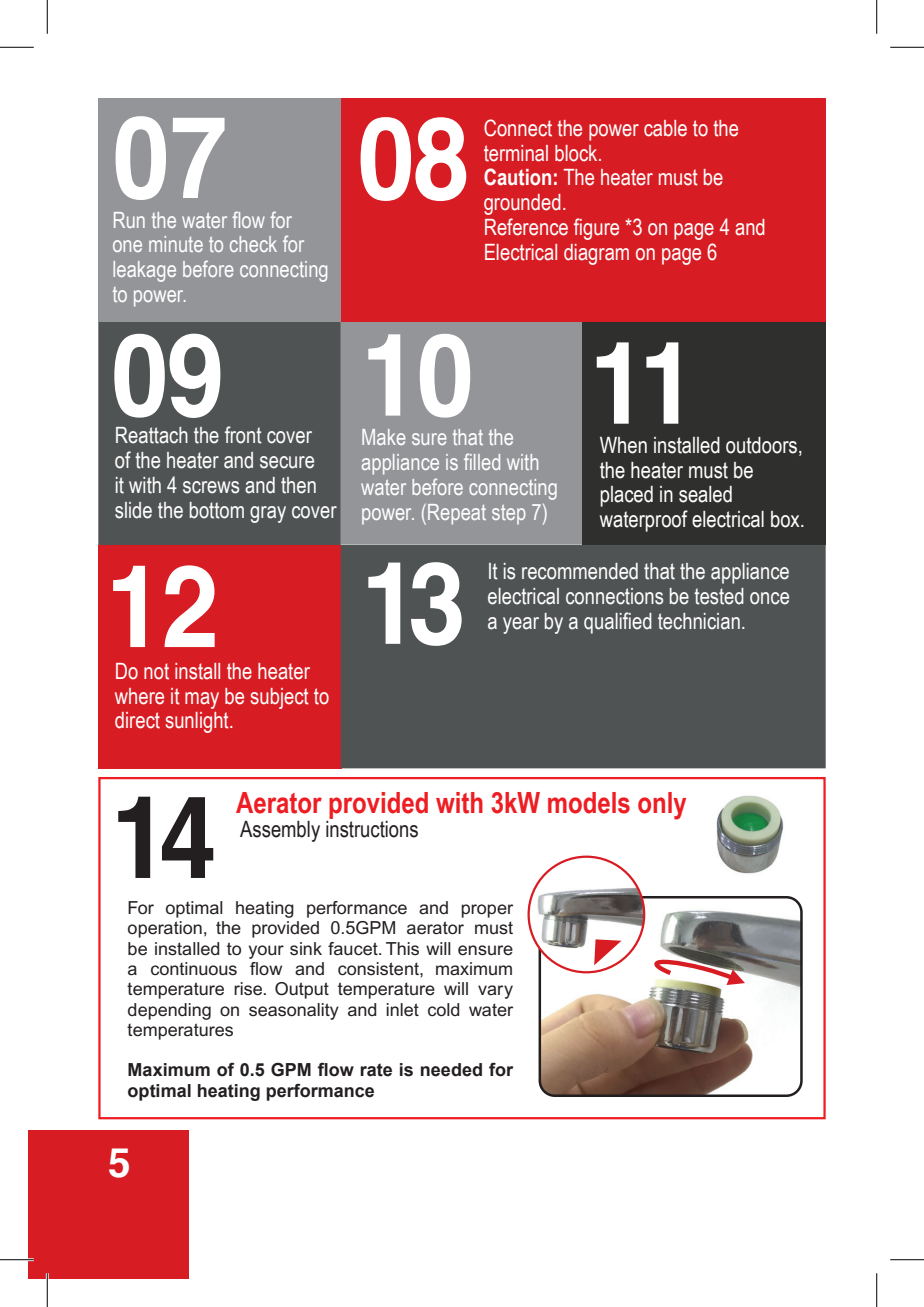
<style>
.page{position:relative;width:924px;height:1307px;background:#fff}
.page>*{position:absolute;margin:0;border:0;box-sizing:border-box;transform-origin:0 0}
.t1{font:700 114.75px/217.6px "Helvetica";letter-spacing:-.02em;color:#fff;scale:.9 1}
.t2{font:700 114.75px "Helvetica";color:#231f20;scale:.9 1}
.t3{font:700 40.5px "Helvetica";color:#fff}
.t4{font:700 29.25px "Arial Narrow";color:#ee1d23}
.t5{font:22.5px/24.8px "Arial Narrow";color:#fff}
.t6{font:22.5px "Arial Narrow";color:#231f20}
.t7{font:18px/20.2px "Arial";color:#231f20;text-align:justify}
.t8{font:700 18px/20.2px "Arial";color:#231f20}
.s1{font-weight:700}
</style>
<div class="page">
<svg style="left:98px;top:777px;width:728px;height:343px"></svg>
<div style="left:341px;top:322px;width:241px;height:222px;background:#939598"></div>
<div style="left:98px;top:322px;width:243px;height:223px;background:#505353"></div>
<div style="left:28px;top:1130px;width:161px;height:148px;background:#d81c23"></div>
<div style="left:98px;top:98px;width:243px;height:224px;background:#939598"></div>
<div style="left:98px;top:545px;width:244px;height:223px;background:#d81c23"></div>
<div style="left:582px;top:322px;width:243px;height:223px;background:#2f2f2e"></div>
<div style="left:341px;top:545px;width:484px;height:223px;background:#505353"></div>
<div style="left:341px;top:98px;width:484px;height:224px;background:#d81c23"></div>
<div style="left:700px;top:786px;width:97px;height:97px;background:#fff;border-radius:50%"></div>
<img style="left:707px;top:792px;width:84px;height:84px">
<img style="left:540px;top:897px;width:261px;height:198px">
<div style="left:538px;top:896px;width:264px;height:200px;border:3px solid #231f20;border-radius:15px"></div>
<svg style="left:654px;top:954px;width:91px;height:31px"></svg>
<img style="left:528px;top:856px;width:116px;height:116px;border-radius:58px">
<div style="left:527px;top:855px;width:118px;height:118px;border:2px solid #d81c23;border-radius:50%"></div>
<svg style="left:594px;top:939px;width:27px;height:26px"></svg>
<hr style="left:0;top:1258px;width:34px;height:2px;background:#fff">
<hr style="left:46px;top:1273px;width:3px;height:33px;background:#fff">
<hr style="left:0;top:47px;width:34px;height:1px;background:#000">
<hr style="left:890px;top:47px;width:34px;height:1px;background:#000">
<hr style="left:0;top:1259px;width:34px;height:1px;background:#000">
<hr style="left:890px;top:1259px;width:34px;height:1px;background:#000">
<hr style="left:47px;top:0;width:1px;height:34px;background:#000">
<hr style="left:47px;top:1273px;width:1px;height:33px;background:#000">
<hr style="left:876px;top:0;width:1px;height:34px;background:#000">
<hr style="left:876px;top:1273px;width:1px;height:33px;background:#000">
<h1 class="t1" style="left:111px;top:50px;width:405px">07<br>09 10</h1>
<h1 class="t1" style="left:357px;top:51px;width:127px">08</h1>
<p class="t5" style="left:112px;top:206px;width:218px">Run the water flow for<br>one minute to check for leakage before connecting to power.</p>
<p class="t5" style="left:483px;top:115px;width:284px">Connect the power cable to the terminal block.<br><span class="s1">Caution:</span> The heater must be grounded.<br>Reference figure *3 on page 4 and<br>Electrical diagram on page 6</p>
<h1 class="t1" style="left:589px;top:276px;width:120px">11</h1>
<p class="t5" style="left:115px;top:422px;width:223px">Reattach the front cover<br>of the heater and secure<br>it with 4 screws and then slide the bottom gray cover</p>
<h1 class="t1" style="left:106px;top:499px;width:127px">12</h1>
<p class="t5" style="left:115px;top:657px;width:216px">Do not install the heater where it may be subject to direct sunlight.</p>
<p class="t5" style="left:361px;top:424px;width:198px">Make sure that the appliance is filled with water before connecting power. (Repeat step 7)</p>
<p class="t5" style="left:600px;top:432px;width:207px">When installed outdoors, the heater must be placed in sealed waterproof electrical box.</p>
<h1 class="t1" style="left:361px;top:496px;width:118px">13</h1>
<p class="t5" style="left:487px;top:558px;width:304px;text-align:justify">It is recommended that the appliance electrical connections be tested once a year by a qualified technician.</p>
<h1 class="t2" style="left:111px;top:745px;width:119px">14</h1>
<h3 class="t4" style="left:236px;top:780px;width:452px">Aerator provided with 3kW models only</h3>
<p class="t6" style="left:240px;top:813px;width:180px">Assembly instructions</p>
<p class="t7" style="left:128px;top:898px;width:387px">For optimal heating performance and proper operation, the provided 0.5GPM aerator must be installed to your sink faucet. This will ensure a continuous flow and consistent, maximum temperature rise. Output temperature will vary depending on seasonality and inlet cold water temperatures</p>
<p class="t8" style="left:128px;top:1060px;width:387px">Maximum of 0.5 GPM flow rate is needed for optimal heating performance</p>
<h2 class="t3" style="left:108px;top:1130px;width:24px">5</h2>
</div>
